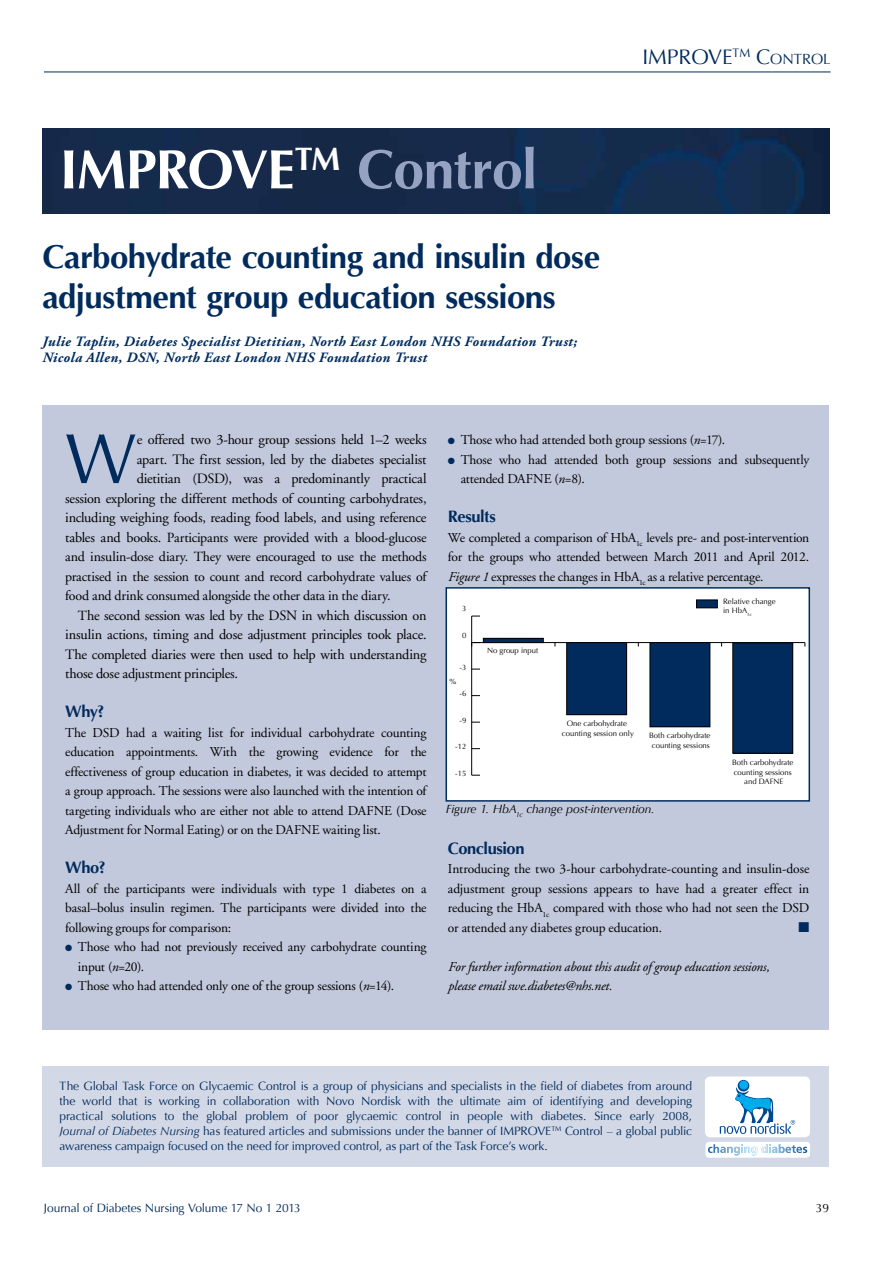
<style>
.page{position:relative;width:893px;height:1263px;background:#fff}
.page>*{position:absolute;margin:0;border:0;box-sizing:border-box;transform-origin:0 0}
.t1{font:71.25px "Optima";color:#002b5c}
.t2{font:700 55.5px "Optima";letter-spacing:-.015em;color:#fff}
.t3{font:700 33px/40.5px "Optima";letter-spacing:-.015em;color:#002b5c}
.t4{font:21px "Optima";color:#002b5c}
.t5{font:700 16.5px "Optima";letter-spacing:-.025em;color:#002b5c}
.t6{font:14.7px "Optima";color:#002b5c}
.t7{font:14.25px/19.5px "Adobe Garamond";letter-spacing:-.015em;color:#000;text-align:right}
.t8{font:italic 700 14.25px/16.5px "Adobe Garamond Pro";letter-spacing:.03em;color:#002b5c}
.t9{font:14.25px "Zapf Dingbats ITC";color:#002b5c}
.t10{font:13.95px/19.5px "Adobe Garamond";letter-spacing:-.015em;color:#000;text-align:justify}
.t11{font:13.5px/19.5px "Adobe Garamond";letter-spacing:-.015em;color:#000;text-align:justify}
.t12{font:italic 13.5px/19.5px "Adobe Garamond";letter-spacing:-.015em;color:#000}
.t13{font:12px/15px "Optima";letter-spacing:-.005em;color:#002b5c;text-align:justify}
.t14{font:italic 12px "Optima";letter-spacing:-.01em;color:#000}
.t15{font:12px "Optima";color:#000}
.t16{font:7.8px/9.3px "Optima";color:#000;text-align:center}
.s1{color:#95a2c1}
.s2{font-size:14.7px}
.s3{font-size:14.25px}
.s4{font-size:13.95px}
.s5{color:#002b5c}
.s6{font-style:italic}
</style>
<div class="page">
<hr style="left:44px;top:72px;width:787px;height:1px;background:#002b5c">
<div style="left:43px;top:405px;width:786px;height:624px;background:#c2c9dc"></div>
<img style="left:43px;top:129px;width:786px;height:85px">
<div style="left:43px;top:1066px;width:786px;height:101px;background:#d3d8e6"></div>
<div style="left:705px;top:1076px;width:105px;height:61px;background:#fff;border-radius:5px"></div>
<svg style="left:738px;top:1080px;width:11px;height:11px"></svg>
<div style="left:740px;top:1081px;width:8px;height:8px;background:#00aeef;border-radius:50%"></div>
<div style="left:740px;top:1081px;width:8px;height:8px;border:1px solid #00aeef;border-radius:50%"></div>
<svg style="left:720px;top:1087px;width:75px;height:47px"></svg>
<div style="left:705px;top:1142px;width:105px;height:16px;background:#fff;border-radius:4px"></div>
<svg style="left:708px;top:1144px;width:99px;height:11px"></svg>
<div style="left:446px;top:588px;width:363px;height:213px;background:#fff"></div>
<hr style="left:472px;top:642px;width:333px;height:1px;background:#000">
<hr style="left:471px;top:616px;width:1px;height:159px;background:#000">
<div style="left:696px;top:600px;width:21px;height:8px;background:#002b5c"></div>
<div style="left:696px;top:600px;width:21px;height:8px;border:1px solid #000"></div>
<hr style="left:483px;top:638px;width:60px;height:4px;background:#002b5c">
<div style="left:483px;top:638px;width:60px;height:5px;border:1px solid #000"></div>
<div style="left:567px;top:642px;width:60px;height:73px;background:#002b5c"></div>
<div style="left:566px;top:642px;width:61px;height:73px;border:1px solid #000"></div>
<div style="left:650px;top:642px;width:60px;height:85px;background:#002b5c"></div>
<div style="left:650px;top:642px;width:60px;height:85px;border:1px solid #000"></div>
<div style="left:733px;top:643px;width:60px;height:110px;background:#002b5c"></div>
<div style="left:733px;top:643px;width:60px;height:110px;border:1px solid #000"></div>
<div style="left:446px;top:587px;width:364px;height:215px;border:2px solid #002b5c"></div>
<h2 class="t2" style="left:60px;top:137px;width:479px">IMPROVE<sup>TM</sup> <span class="s1">Control</span></h2>
<h3 class="t3" style="left:43px;top:237px;width:559px">Carbohydrate counting and insulin dose adjustment group education sessions</h3>
<p class="t8" style="left:43px;top:333px;width:536px">Julie Taplin, Diabetes Specialist Dietitian, North East London NHS Foundation Trust;<br>Nicola Allen, DSN, North East London NHS Foundation Trust</p>
<h3 class="t4" style="left:642px;top:45px;width:162px">IMPROVE<sup>TM</sup> C<span class="s2">ONTRO</span></h3>
<p class="t6" style="left:823px;top:50px;width:9px">L</p>
<p class="t7" style="left:65px;top:430px;width:363px">e offered two 3-hour group sessions held 1–2 weeks<br>apart. The first session, led by the diabetes specialist<br>dietitian (DSD), was a predominantly practical<br>session exploring the different methods of counting carbohydrates, including weighing foods, reading food labels, and using reference</p>
<p class="t10" style="left:65px;top:528px;width:363px"><span class="s3">tables and books.</span> Participants were provided with a blood-glucose and insulin-dose diary. They were encouraged to use the methods practised in the session to count and record carbohydrate values of food and drink consumed alongside the other data in the diary.</p>
<p class="t7" style="left:65px;top:606px;width:363px;text-align:justify;text-indent:13px"><span class="s4">T</span>he second session was led by the DSN in which discussion on insulin actions, timing and dose adjustment principles took place.<br>The completed diaries were then used to help with understanding those dose adjustment principles.</p>
<p class="t5" style="left:65px;top:702px;width:41px">Why?</p>
<p class="t11" style="left:65px;top:723px;width:363px">The DSD had a waiting list for individual carbohydrate counting education appointments. With the growing evidence for the effectiveness of group education in diabetes, it was decided to attempt a group approach. The sessions were also launched with the intention of targeting individuals who are either not able to attend DAFNE (Dose Adjustment for Normal Eating) or on the DAFNE waiting list.</p>
<p class="t5" style="left:65px;top:858px;width:42px">Who?</p>
<p class="t11" style="left:65px;top:879px;width:363px">All of the participants were individuals with type 1 diabetes on a basal–bolus insulin regimen. The participants were divided into the following groups for comparison:</p>
<p class="t11" style="left:78px;top:937px;width:350px;text-indent:-13px"><span class="s5">●</span> Those who had not previously received any carbohydrate counting input (<span class="s6">n</span>=20).</p>
<p class="t11" style="left:65px;top:976px;width:331px"><span class="s5">●</span> Those who had attended only one of the group sessions (<span class="s6">n</span>=14).</p>
<h1 class="t1" style="left:65px;top:418px;width:73px">W</h1>
<p class="t11" style="left:448px;top:430px;width:279px"><span class="s5">●</span> Those who had attended both group sessions (<span class="s6">n</span>=17).</p>
<p class="t11" style="left:461px;top:450px;width:350px;text-indent:-13px"><span class="s5">●</span> Those who had attended both group sessions and subsequently attended DAFNE (<span class="s6">n</span>=8).</p>
<p class="t5" style="left:448px;top:507px;width:49px">Results</p>
<p class="t11" style="left:448px;top:528px;width:363px">We completed a comparison of HbA<sub>1c</sub> levels pre- and post-intervention for the groups who attended between March 2011 and April 2012.<br><span class="s6">Figure 1</span> expresses the changes in HbA<sub>1c</sub> as a relative percentage.</p>
<p class="t16" style="left:462px;top:604px;width:6px">3</p>
<p class="t16" style="left:462px;top:631px;width:6px">0</p>
<p class="t16" style="left:460px;top:662px;width:8px">-3</p>
<p class="t16" style="left:449px;top:677px;width:8px">%</p>
<p class="t16" style="left:460px;top:689px;width:8px">-6</p>
<p class="t16" style="left:460px;top:715px;width:8px">-9</p>
<p class="t16" style="left:455px;top:742px;width:13px">-12</p>
<p class="t16" style="left:455px;top:768px;width:13px">-15</p>
<p class="t16" style="left:487px;top:646px;width:53px">No group input</p>
<p class="t16" style="left:562px;top:719px;width:73px">One carbohydrate counting session only</p>
<p class="t16" style="left:649px;top:731px;width:63px">Both carbohydrate counting sessions</p>
<p class="t14" style="left:446px;top:802px;width:210px">Figure 1. HbA<sub>1c</sub> change post-intervention.</p>
<p class="t16" style="left:723px;top:596px;width:54px;text-align:left">Relative change in HbA<sub>1c</sub></p>
<p class="t16" style="left:732px;top:758px;width:63px">Both carbohydrate counting sessions and DAFNE</p>
<p class="t5" style="left:448px;top:838px;width:78px">Conclusion</p>
<p class="t11" style="left:448px;top:859px;width:363px">Introducing the two 3-hour carbohydrate-counting and insulin-dose adjustment group sessions appears to have had a greater effect in reducing the HbA<sub>1c</sub> compared with those who had not seen the DSD or attended any diabetes group education.</p>
<p class="t9" style="left:798px;top:920px;width:12px">■</p>
<p class="t12" style="left:448px;top:957px;width:323px">For further information about this audit of group education sessions, please email swe.diabetes@nhs.net.</p>
<p class="t13" style="left:60px;top:1079px;width:634px">The Global Task Force on Glycaemic Control is a group of physicians and specialists in the field of diabetes from around the world that is working in collaboration with Novo Nordisk with the ultimate aim of identifying and developing practical solutions to the global problem of poor glycaemic control in people with diabetes. Since early 2008, <span class="s6">Journal of Diabetes Nursing</span> has featured articles and submissions under the banner of IMPROVE<sup>TM</sup> Control – a global public awareness campaign focused on the need for improved control, as part of the Task Force’s work.</p>
<p class="t13" style="left:44px;top:1200px;width:258px">Journal of Diabetes Nursing Volume 17 No 1 2013</p>
<p class="t15" style="left:816px;top:1201px;width:15px">39</p>
</div>
